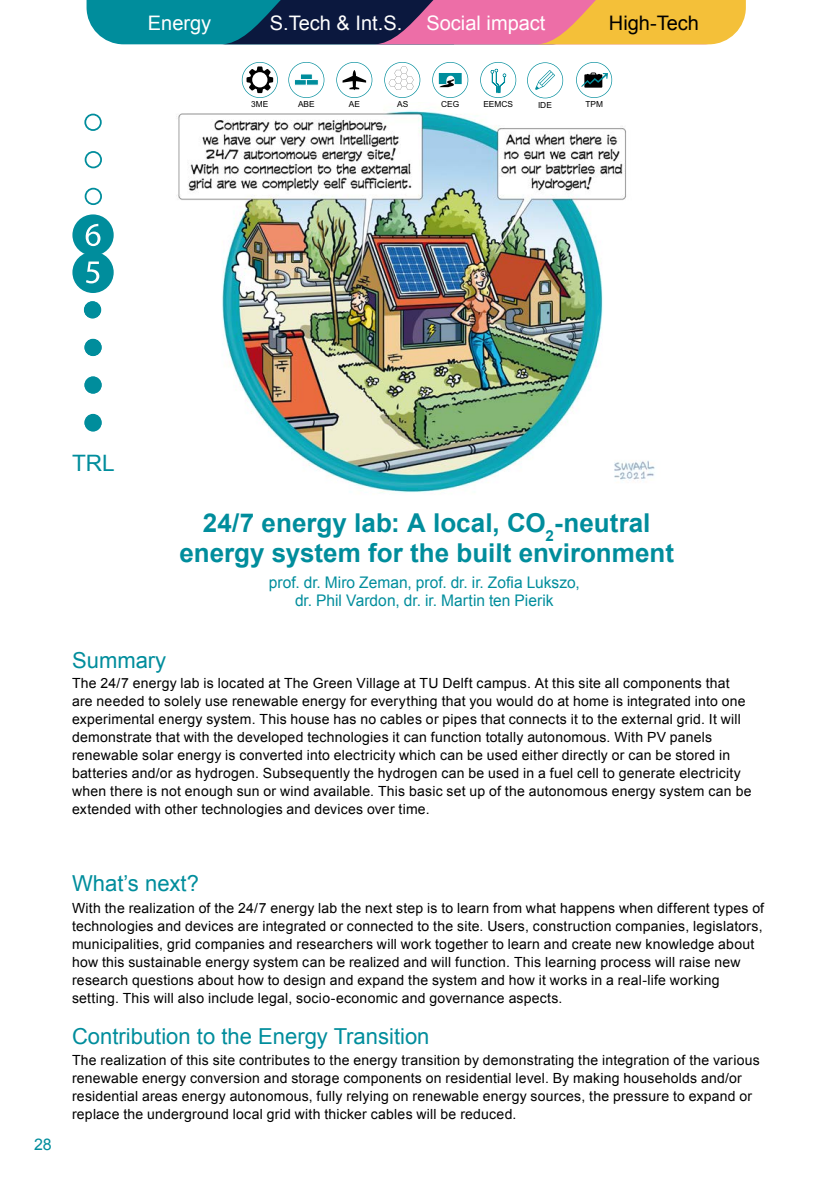
<style>
.page{position:relative;width:840px;height:1191px;background:#fff}
.page>*{position:absolute;margin:0;border:0;box-sizing:border-box;transform-origin:0 0}
.t1{font:700 26px/30px "Arial";color:#008d9c;text-align:center}
.t2{font:22.6px "Arial";color:#008d9c}
.t3{font:22px "Arial";color:#008d9c}
.t4{font:20px "Arial";color:#fff}
.t5{font:20px "Arial";color:#000}
.t6{font:16px/18px "Arial";color:#008d9c;text-align:center}
.t7{font:14px/18px "Arial";letter-spacing:.015em;color:#000}
.t8{font:8.4px "Arial";color:#000}
</style>
<div class="page">
<svg style="left:85px;top:151px;width:17px;height:17px"></svg>
<svg style="left:85px;top:188px;width:17px;height:17px"></svg>
<svg style="left:84px;top:114px;width:18px;height:17px"></svg>
<svg style="left:84px;top:376px;width:18px;height:18px"></svg>
<svg style="left:84px;top:414px;width:18px;height:17px"></svg>
<div style="left:85px;top:377px;width:16px;height:16px;background:#008d9c;border-radius:50%"></div>
<div style="left:85px;top:415px;width:16px;height:16px;background:#008d9c;border-radius:50%"></div>
<div style="left:72px;top:214px;width:42px;height:42px;background:#008d9c;border-radius:50%"></div>
<svg style="left:85px;top:224px;width:16px;height:22px"></svg>
<div style="left:72px;top:252px;width:42px;height:41px;background:#008d9c;border-radius:50%"></div>
<svg style="left:86px;top:261px;width:13px;height:22px"></svg>
<svg style="left:84px;top:339px;width:18px;height:17px"></svg>
<div style="left:85px;top:339px;width:16px;height:17px;background:#008d9c;border-radius:50%"></div>
<svg style="left:84px;top:301px;width:17px;height:17px"></svg>
<div style="left:84px;top:301px;width:17px;height:17px;background:#008d9c;border-radius:50%"></div>
<img style="left:176px;top:111px;width:479px;height:382px">
<svg style="left:432px;top:62px;width:36px;height:36px"></svg>
<div style="left:432px;top:63px;width:35px;height:34px;background:#fff;border-radius:50%"></div>
<svg style="left:438px;top:73px;width:23px;height:14px"></svg>
<svg style="left:336px;top:62px;width:36px;height:36px"></svg>
<div style="left:337px;top:63px;width:34px;height:34px;background:#fff;border-radius:50%"></div>
<svg style="left:342px;top:70px;width:24px;height:20px"></svg>
<svg style="left:527px;top:62px;width:36px;height:36px"></svg>
<div style="left:527px;top:63px;width:35px;height:35px;background:#fff;border-radius:50%"></div>
<svg style="left:535px;top:70px;width:20px;height:20px"></svg>
<svg style="left:480px;top:62px;width:36px;height:36px"></svg>
<div style="left:480px;top:63px;width:35px;height:34px;background:#fff;border-radius:50%"></div>
<svg style="left:490px;top:69px;width:16px;height:24px"></svg>
<svg style="left:575px;top:62px;width:36px;height:36px"></svg>
<div style="left:576px;top:63px;width:35px;height:34px;background:#fff;border-radius:50%"></div>
<svg style="left:581px;top:72px;width:26px;height:16px"></svg>
<svg style="left:384px;top:62px;width:36px;height:36px"></svg>
<div style="left:385px;top:63px;width:34px;height:34px;background:#fff;border-radius:50%"></div>
<svg style="left:388px;top:67px;width:25px;height:23px"></svg>
<svg style="left:242px;top:62px;width:36px;height:36px"></svg>
<svg style="left:242px;top:63px;width:35px;height:34px"></svg>
<svg style="left:246px;top:66px;width:27px;height:27px"></svg>
<div style="left:252px;top:72px;width:15px;height:15px;background:#fff;border-radius:50%"></div>
<svg style="left:288px;top:62px;width:36px;height:36px"></svg>
<div style="left:289px;top:63px;width:34px;height:34px;background:#fff;border-radius:50%"></div>
<div style="left:294px;top:79px;width:12px;height:7px;background:#008d9c;border:1px solid #fff"></div>
<svg style="left:300px;top:74px;width:12px;height:6px"></svg>
<div style="left:306px;top:79px;width:12px;height:7px;background:#008d9c;border:1px solid #fff"></div>
<svg style="left:86px;top:0;width:659px;height:44px;background:#7f7971"></svg>
<h3 class="t4" style="left:148px;top:10px;width:65px">Energy</h3>
<h3 class="t4" style="left:270px;top:10px;width:277px">S.Tech &amp; Int.S. Social impact</h3>
<h3 class="t5" style="left:608px;top:10px;width:92px">High-Tech</h3>
<p class="t8" style="left:251px;top:99px;width:19px">3ME</p>
<p class="t8" style="left:298px;top:99px;width:18px">ABE</p>
<p class="t8" style="left:348px;top:99px;width:13px">AE</p>
<p class="t8" style="left:397px;top:99px;width:13px">AS</p>
<p class="t8" style="left:441px;top:99px;width:20px">CEG</p>
<p class="t8" style="left:483px;top:99px;width:31px">EEMCS</p>
<p class="t8" style="left:537px;top:99px;width:15px">IDE</p>
<p class="t8" style="left:585px;top:99px;width:19px">TPM</p>
<h2 class="t2" style="left:72px;top:448px;width:44px">TRL</h2>
<h1 class="t1" style="left:179px;top:509px;width:496px">24/7 energy lab: A local, CO<sub>2</sub>-neutral energy system for the built environment</h1>
<p class="t6" style="left:269px;top:573px;width:312px">prof. dr. Miro Zeman, prof. dr. ir. Zofia Lukszo, dr. Phil Vardon, dr. ir. Martin ten Pierik</p>
<h3 class="t3" style="left:72px;top:646px;width:96px">Summary</h3>
<p class="t7" style="left:72px;top:674px;width:680px">The 24/7 energy lab is located at The Green Village at TU Delft campus. At this site all components that are needed to solely use renewable energy for everything that you would do at home is integrated into one experimental energy system. This house has no cables or pipes that connects it to the external grid. It will demonstrate that with the developed technologies it can function totally autonomous. With PV panels renewable solar energy is converted into electricity which can be used either directly or can be stored in batteries and/or as hydrogen. Subsequently the hydrogen can be used in a fuel cell to generate electricity when there is not enough sun or wind available. This basic set up of the autonomous energy system can be extended with other technologies and devices over time.</p>
<p class="t6" style="left:34px;top:1135px;width:19px">28</p>
<h3 class="t3" style="left:72px;top:868px;width:128px">What’s next?</h3>
<p class="t7" style="left:72px;top:899px;width:693px">With the realization of the 24/7 energy lab the next step is to learn from what happens when different types of technologies and devices are integrated or connected to the site. Users, construction companies, legislators, municipalities, grid companies and researchers will work together to learn and create new knowledge about how this sustainable energy system can be realized and will function. This learning process will raise new research questions about how to design and expand the system and how it works in a real-life working setting. This will also include legal, socio-economic and governance aspects.</p>
<h3 class="t3" style="left:72px;top:1021px;width:359px">Contribution to the Energy Transition</h3>
<p class="t7" style="left:72px;top:1050px;width:688px">The realization of this site contributes to the energy transition by demonstrating the integration of the various renewable energy conversion and storage components on residential level. By making households and/or residential areas energy autonomous, fully relying on renewable energy sources, the pressure to expand or replace the underground local grid with thicker cables will be reduced.</p>
</div>
